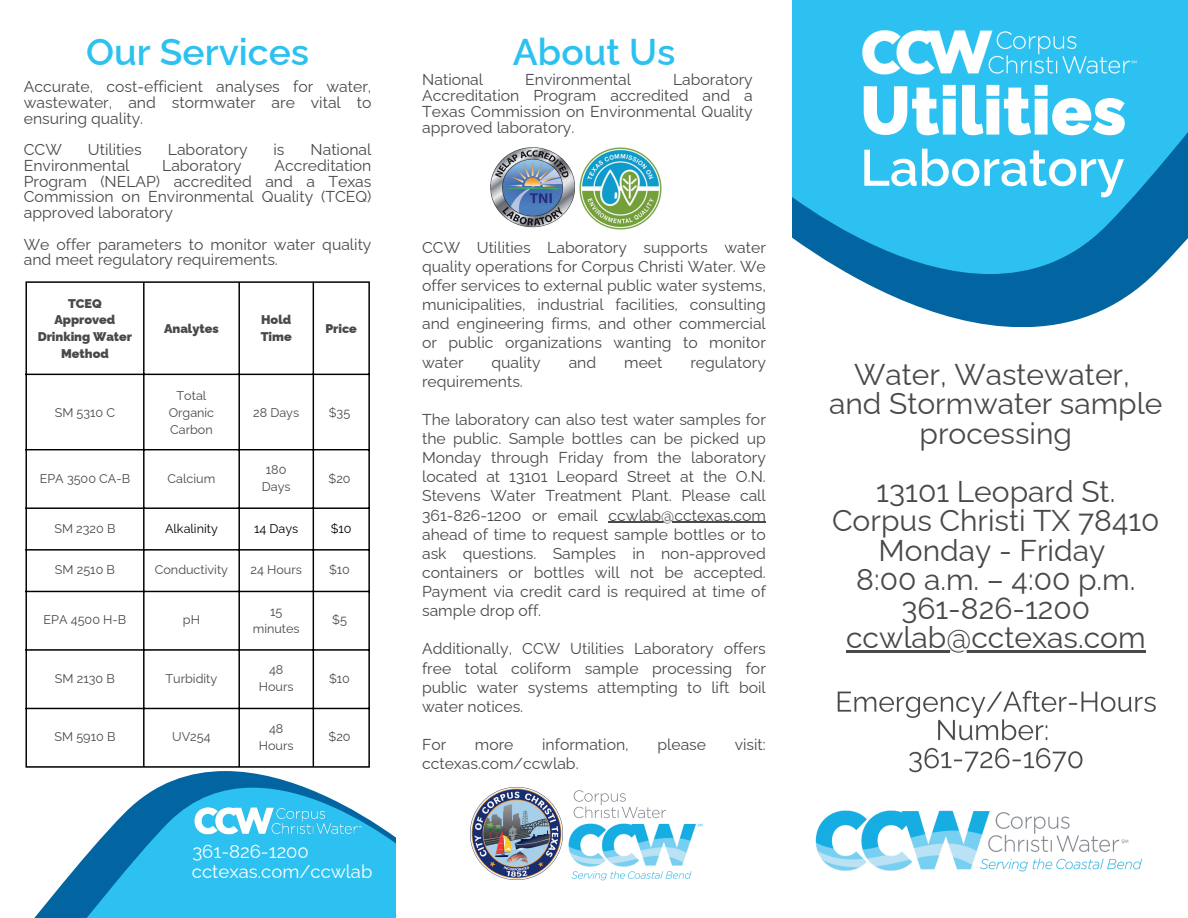
<style>
.page{position:relative;width:1188px;height:918px;background:#fff}
.page>*{position:absolute;margin:0;border:0;box-sizing:border-box;transform-origin:0 0}
.t1{font:900 68.1px "Raleway";color:#fff}
.t2{font:600 50.85px "Raleway";color:#fff}
.t3{font:600 37.2px "Raleway";color:#2cc1f0}
.t4{font:30px/29.2px "Raleway";color:#47494a;text-align:center}
.t5{font:18.45px/19.5px "Raleway";color:#fff}
.t6{font:15.75px/19px "Raleway";color:#47494a;text-align:justify}
.t7{font:12.6px/16.8px "Raleway";color:#47494a;text-align:center}
.t8{font:900 12.6px/16.8px "Raleway";color:#47494a;text-align:center}
.t9{font:12.6px "Raleway";color:#000}
</style>
<div class="page">
<svg style="left:157px;top:771px;width:138px;height:17px;fill:#0265a2"></svg>
<svg style="left:849px;top:274px;width:305px;height:53px;fill:#0265a2"></svg>
<svg style="left:792px;top:0;width:396px;height:274px;background:#28b1e1"></svg>
<svg style="left:34px;top:788px;width:362px;height:130px;fill:#2cc1f0"></svg>
<hr style="left:26px;top:283px;width:1px;height:483px;background:#000">
<hr style="left:143px;top:283px;width:2px;height:483px;background:#000">
<hr style="left:238px;top:283px;width:2px;height:483px;background:#000">
<hr style="left:313px;top:283px;width:1px;height:483px;background:#000">
<hr style="left:368px;top:283px;width:2px;height:483px;background:#000">
<hr style="left:26px;top:281px;width:344px;height:2px;background:#000">
<hr style="left:26px;top:374px;width:344px;height:1px;background:#000">
<hr style="left:26px;top:449px;width:344px;height:1px;background:#000">
<hr style="left:26px;top:507px;width:344px;height:2px;background:#000">
<hr style="left:26px;top:549px;width:344px;height:2px;background:#000">
<hr style="left:26px;top:591px;width:344px;height:1px;background:#000">
<hr style="left:26px;top:649px;width:344px;height:2px;background:#000">
<hr style="left:26px;top:708px;width:344px;height:1px;background:#000">
<hr style="left:26px;top:766px;width:344px;height:2px;background:#000">
<img style="left:470px;top:788px;width:93px;height:92px">
<svg style="left:574px;top:790px;width:92px;height:28px"></svg>
<img style="left:568px;top:823px;width:135px;height:58px">
<img style="left:824px;top:0;width:344px;height:113px">
<hr style="left:609px;top:522px;width:157px;height:1px;background:#47494a">
<img style="left:171px;top:784px;width:209px;height:73px">
<img style="left:490px;top:147px;width:85px;height:81px">
<img style="left:579px;top:147px;width:82px;height:82px">
<img style="left:815px;top:650px;width:341px;height:222px">
<hr style="left:846px;top:651px;width:300px;height:2px;background:#47494a">
<h3 class="t3" style="left:86px;top:23px;width:225px">Our Services</h3>
<p class="t6" style="left:24px;top:77px;width:349px;line-height:15.8px">Accurate, cost-efficient analyses for water, wastewater, and stormwater are vital to ensuring quality.</p>
<p class="t6" style="left:24px;top:138px;width:40px">CCW</p>
<p class="t6" style="left:88px;top:138px;width:55px">Utilities</p>
<p class="t6" style="left:168px;top:138px;width:81px">Laboratory</p>
<p class="t6" style="left:274px;top:138px;width:13px">is</p>
<p class="t6" style="left:311px;top:138px;width:62px">National</p>
<p class="t6" style="left:24px;top:154px;width:107px">Environmental</p>
<p class="t6" style="left:162px;top:154px;width:81px">Laboratory</p>
<p class="t6" style="left:24px;top:156px;width:349px;line-height:15.8px;text-indent:251px">Accreditation Program (NELAP) accredited and a Texas Commission on Environmental Quality (TCEQ) approved laboratory</p>
<p class="t6" style="left:24px;top:234px;width:349px;line-height:15.8px">We offer parameters to monitor water quality and meet regulatory requirements.</p>
<p class="t8" style="left:38px;top:293px;width:96px">TCEQ<br>Approved<br>Drinking Water<br>Method</p>
<p class="t7" style="left:55px;top:402px;width:62px">SM 5310 C</p>
<p class="t8" style="left:164px;top:319px;width:56px">Analytes</p>
<p class="t8" style="left:261px;top:310px;width:32px;text-align:left">Hold<br>Time</p>
<p class="t8" style="left:325px;top:319px;width:33px">Price</p>
<p class="t7" style="left:169px;top:386px;width:47px">Total<br>Organic<br>Carbon</p>
<p class="t7" style="left:253px;top:402px;width:48px">28 Days</p>
<p class="t7" style="left:329px;top:402px;width:23px">$35</p>
<p class="t7" style="left:40px;top:468px;width:92px">EPA 3500 CA-B</p>
<p class="t7" style="left:168px;top:468px;width:49px">Calcium</p>
<p class="t7" style="left:262px;top:460px;width:30px">180<br>Days</p>
<p class="t7" style="left:329px;top:468px;width:24px">$20</p>
<p class="t7" style="left:54px;top:518px;width:63px">SM 2320 B</p>
<p class="t9" style="left:165px;top:518px;width:54px">Alkalinity</p>
<p class="t9" style="left:254px;top:518px;width:46px">14 Days</p>
<p class="t9" style="left:331px;top:518px;width:22px">$10</p>
<p class="t7" style="left:55px;top:560px;width:62px">SM 2510 B</p>
<p class="t7" style="left:155px;top:560px;width:75px">Conductivity</p>
<p class="t7" style="left:250px;top:560px;width:53px">24 Hours</p>
<p class="t7" style="left:329px;top:560px;width:22px">$10</p>
<p class="t7" style="left:44px;top:610px;width:84px">EPA 4500 H-B</p>
<p class="t7" style="left:183px;top:610px;width:19px">pH</p>
<p class="t7" style="left:253px;top:602px;width:48px">15 minutes</p>
<p class="t7" style="left:332px;top:610px;width:16px">$5</p>
<p class="t7" style="left:55px;top:669px;width:61px">SM 2130 B</p>
<p class="t7" style="left:166px;top:669px;width:53px">Turbidity</p>
<p class="t7" style="left:259px;top:660px;width:36px">48<br>Hours</p>
<p class="t7" style="left:329px;top:669px;width:22px">$10</p>
<p class="t7" style="left:55px;top:727px;width:62px">SM 5910 B</p>
<p class="t7" style="left:172px;top:727px;width:40px">UV254</p>
<p class="t7" style="left:259px;top:719px;width:36px">48<br>Hours</p>
<p class="t7" style="left:329px;top:727px;width:24px">$20</p>
<p class="t5" style="left:192px;top:840px;width:182px">361-826-1200 cctexas.com/ccwlab</p>
<h3 class="t3" style="left:513px;top:23px;width:164px">About Us</h3>
<p class="t6" style="left:422px;top:70px;width:332px;line-height:15.8px;text-indent:251px">Laboratory Accreditation Program accredited and a Texas Commission on Environmental Quality approved laboratory.</p>
<p class="t6" style="left:422px;top:68px;width:62px">National</p>
<p class="t6" style="left:525px;top:68px;width:107px">Environmental</p>
<p class="t6" style="left:422px;top:236px;width:345px">CCW Utilities Laboratory supports water quality operations for Corpus Christi Water. We offer services to external public water systems, municipalities, industrial facilities, consulting and engineering firms, and other commercial or public organizations wanting to monitor water</p>
<p class="t6" style="left:492px;top:351px;width:51px">quality</p>
<p class="t6" style="left:569px;top:351px;width:29px">and</p>
<p class="t6" style="left:624px;top:351px;width:40px">meet</p>
<p class="t6" style="left:690px;top:351px;width:77px">regulatory</p>
<p class="t6" style="left:422px;top:370px;width:102px">requirements.</p>
<p class="t6" style="left:422px;top:408px;width:345px">The laboratory can also test water samples for the public. Sample bottles can be picked up Monday through Friday from the laboratory located at 13101 Leopard Street at the O.N.<br>Stevens Water Treatment Plant. Please call 361-826-1200 or email ccwlab@cctexas.com ahead of time to request sample bottles or to ask questions. Samples in non-approved containers or bottles will not be accepted.<br>Payment via credit card is required at time of sample drop off.</p>
<p class="t6" style="left:422px;top:638px;width:345px">Additionally, CCW Utilities Laboratory offers free total coliform sample processing for public water systems attempting to lift boil water notices.</p>
<p class="t6" style="left:422px;top:733px;width:26px">For</p>
<p class="t6" style="left:475px;top:733px;width:40px">more</p>
<p class="t6" style="left:542px;top:733px;width:88px">information,</p>
<p class="t6" style="left:657px;top:733px;width:50px">please</p>
<p class="t6" style="left:735px;top:733px;width:33px">visit:</p>
<p class="t6" style="left:422px;top:752px;width:158px">cctexas.com/ccwlab.</p>
<h1 class="t1" style="left:860px;top:56px;width:268px">Utilities</h1>
<h2 class="t2" style="left:860px;top:127px;width:266px">Laboratory</h2>
<h3 class="t4" style="left:829px;top:357px;width:335px">Water, Wastewater, and Stormwater sample processing</h3>
<h3 class="t4" style="left:832px;top:474px;width:329px">13101 Leopard St.<br>Corpus Christi TX 78410<br>Monday - Friday<br>8:00 a.m. – 4:00 p.m.<br>361-826-1200 ccwlab@cctexas.com</h3>
</div>
